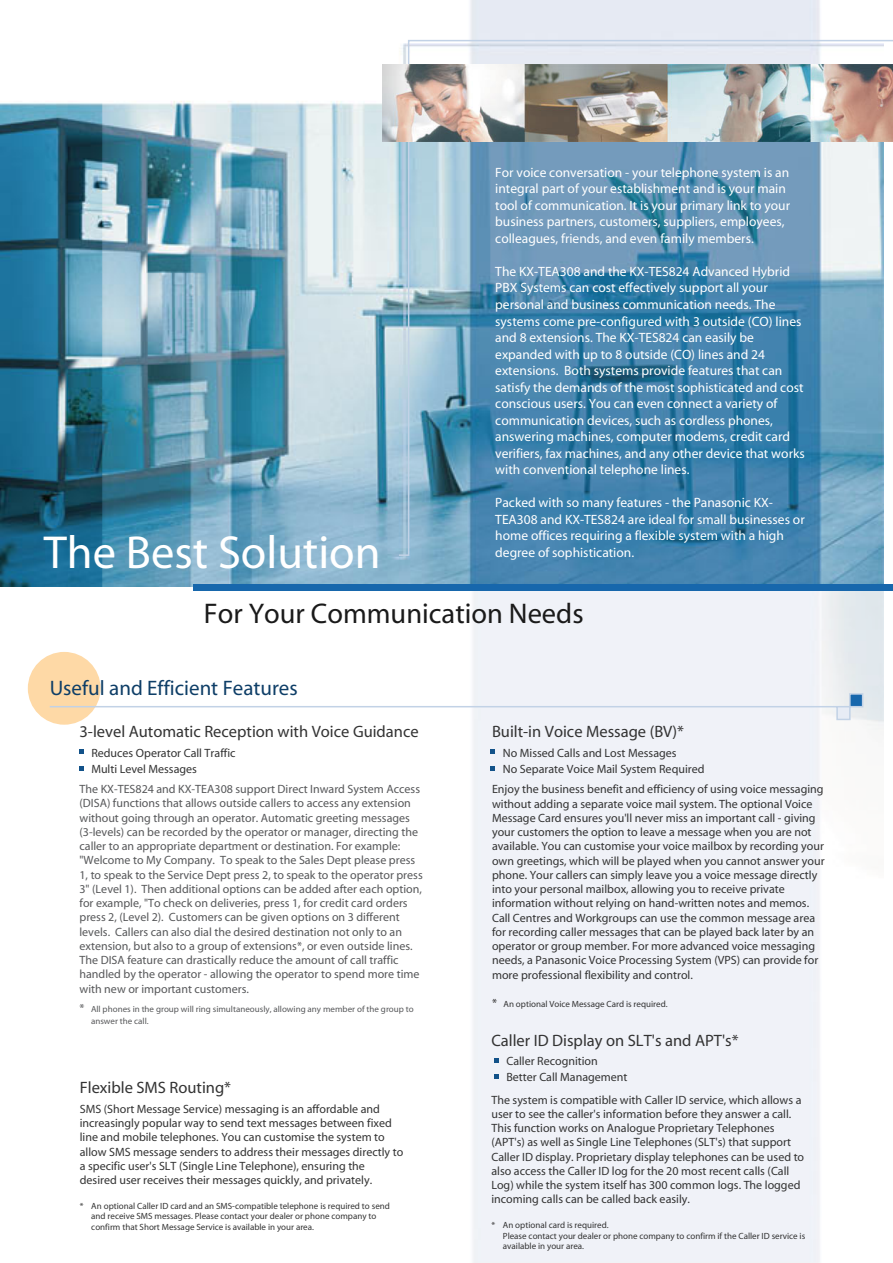
<style>
.page{position:relative;width:893px;height:1263px;background:#fff}
.page>*{position:absolute;margin:0;border:0;box-sizing:border-box;transform-origin:0 0}
.t1{font:46.5px "Myriad";color:#fff}
.t2{font:28.5px "Myriad";color:#1a1a1a}
.t3{font:21px "Myriad";color:#0e3e67}
.t4{font:16.5px "Myriad";color:#333}
.t5{font:13.5px/16.5px "Myriad";color:#fff}
.t6{font:12px/14.2px "Myriad";color:#333}
.t7{font:12px/14.2px "Myriad";color:#57585a}
.t8{font:9px/10.5px "Myriad";color:#333}
.t9{font:8.85px/12px "Myriad";color:#57585a}
.s1{font-size:11.7px}
.s2{font-size:12px}
</style>
<div class="page">
<img style="left:0;top:573px;width:884px;height:690px">
<img style="left:0;top:0;width:883px;height:586px">
<div style="left:193px;top:585px;width:700px;height:6px;background:#1767ac"></div>
<svg style="left:397px;top:39px;width:496px;height:518px"></svg>
<div style="left:28px;top:652px;width:73px;height:73px;background:#fed9a6;border-radius:50%"></div>
<svg style="left:49px;top:692px;width:815px;height:29px"></svg>
<svg style="left:494px;top:1058px;width:4px;height:4px"></svg>
<svg style="left:494px;top:1074px;width:4px;height:4px"></svg>
<svg style="left:79px;top:750px;width:4px;height:4px"></svg>
<svg style="left:79px;top:766px;width:4px;height:4px"></svg>
<svg style="left:491px;top:750px;width:4px;height:4px"></svg>
<svg style="left:491px;top:766px;width:4px;height:4px"></svg>
<img style="left:382px;top:64px;width:511px;height:77px">
<p class="t5" style="left:495px;top:165px;width:296px">For voice conversation - your telephone system is an integral part of your establishment and is your main tool of communication. It is your primary link to your business partners, customers, suppliers, employees, colleagues, friends, and even family members.</p>
<p class="t5" style="left:495px;top:264px;width:311px">The KX-TEA308 and the KX-TES824 Advanced Hybrid PBX Systems can cost effectively support all your personal and business communication needs. The systems come pre-configured with 3 outside (CO) lines and 8 extensions. The KX-TES824 can easily be expanded with up to 8 outside (CO) lines and 24 extensions. Both systems provide features that can satisfy the demands of the most sophisticated and cost conscious users. You can even connect a variety of communication devices, such as cordless phones, answering machines, computer modems, credit card verifiers, fax machines, and any other device that works with conventional telephone lines.</p>
<p class="t5" style="left:495px;top:495px;width:311px">Packed with so many features - the Panasonic KX-TEA308 and KX-TES824 are ideal for small businesses or home offices requiring a flexible system with a high degree of sophistication.</p>
<h1 class="t1" style="left:44px;top:529px;width:338px">The Best Solution</h1>
<h2 class="t2" style="left:204px;top:599px;width:381px">For Your Communication Needs</h2>
<h3 class="t3" style="left:50px;top:678px;width:250px">Useful and Efficient Features</h3>
<h3 class="t4" style="left:79px;top:723px;width:341px">3-level Automatic Reception with Voice Guidance</h3>
<h3 class="t4" style="left:492px;top:724px;width:193px">Built-in Voice Message (BV)*</h3>
<p class="t6" style="left:91px;top:745px;width:146px;line-height:16.5px">Reduces Operator Call Traffic<br>Multi Level Messages</p>
<p class="t6" style="left:503px;top:745px;width:203px;line-height:16.5px">No Missed Calls and Lost Messages<br>No Separate Voice Mail System Required</p>
<p class="t7" style="left:80px;top:782px;width:345px">The KX-TES824 and KX-TEA308 support Direct Inward System Access (DISA) functions that allows outside callers to access any extension without going through an operator. Automatic greeting messages (3-levels) can be recorded by the operator or manager, directing the caller to an appropriate department or destination. For example: "Welcome to My Company. To speak to the Sales Dept please press 1, to speak to the Service Dept press 2, to speak to the operator press 3" (Level 1). Then additional options can be added after each option, for example, "To check on deliveries, press 1, for credit card orders press 2, (Level 2). Customers can be given options on 3 different levels. Callers can also dial the desired destination not only to an extension, but also to a group of extensions*, or even outside lines.<br>The DISA feature can drastically reduce the amount of call traffic handled by the operator - allowing the operator to spend more time with new or important customers.</p>
<p class="t9" style="left:91px;top:1003px;width:324px;text-indent:-11px"><span class="s1">*</span> All phones in the group will ring simultaneously, allowing any member of the group to answer the call.</p>
<h3 class="t4" style="left:80px;top:1079px;width:153px">Flexible SMS Routing*</h3>
<p class="t6" style="left:80px;top:1102px;width:325px">SMS (Short Message Service) messaging is an affordable and increasingly popular way to send text messages between fixed line and mobile telephones. You can customise the system to allow SMS message senders to address their messages directly to a specific user's SLT (Single Line Telephone), ensuring the desired user receives their messages quickly, and privately.</p>
<p class="t8" style="left:91px;top:1201px;width:300px;text-indent:-11px">* An optional Caller ID card and an SMS-compatible telephone is required to send and receive SMS messages. Please contact your dealer or phone company to confirm that Short Message Service is available in your area.</p>
<p class="t6" style="left:492px;top:783px;width:334px">Enjoy the business benefit and efficiency of using voice messaging without adding a separate voice mail system. The optional Voice Message Card ensures you'll never miss an important call - giving your customers the option to leave a message when you are not available. You can customise your voice mailbox by recording your own greetings, which will be played when you cannot answer your phone. Your callers can simply leave you a voice message directly into your personal mailbox, allowing you to receive private information without relying on hand-written notes and memos.<br>Call Centres and Workgroups can use the common message area for recording caller messages that can be played back later by an operator or group member. For more advanced voice messaging needs, a Panasonic Voice Processing System (VPS) can provide for more professional flexibility and control.</p>
<p class="t8" style="left:492px;top:999px;width:177px"><span class="s2">*</span> An optional Voice Message Card is required.</p>
<h3 class="t4" style="left:491px;top:1032px;width:249px">Caller ID Display on SLT's and APT's*</h3>
<p class="t6" style="left:506px;top:1053px;width:123px;line-height:16.5px">Caller Recognition<br>Better Call Management</p>
<p class="t6" style="left:491px;top:1093px;width:314px">The system is compatible with Caller ID service, which allows a user to see the caller's information before they answer a call.<br>This function works on Analogue Proprietary Telephones (APT's) as well as Single Line Telephones (SLT's) that support Caller ID display. Proprietary display telephones can be used to also access the Caller ID log for the 20 most recent calls (Call Log) while the system itself has 300 common logs. The logged incoming calls can be called back easily.</p>
<p class="t8" style="left:503px;top:1220px;width:304px;text-indent:-12px">* An optional card is required.<br>Please contact your dealer or phone company to confirm if the Caller ID service is available in your area.</p>
</div>
